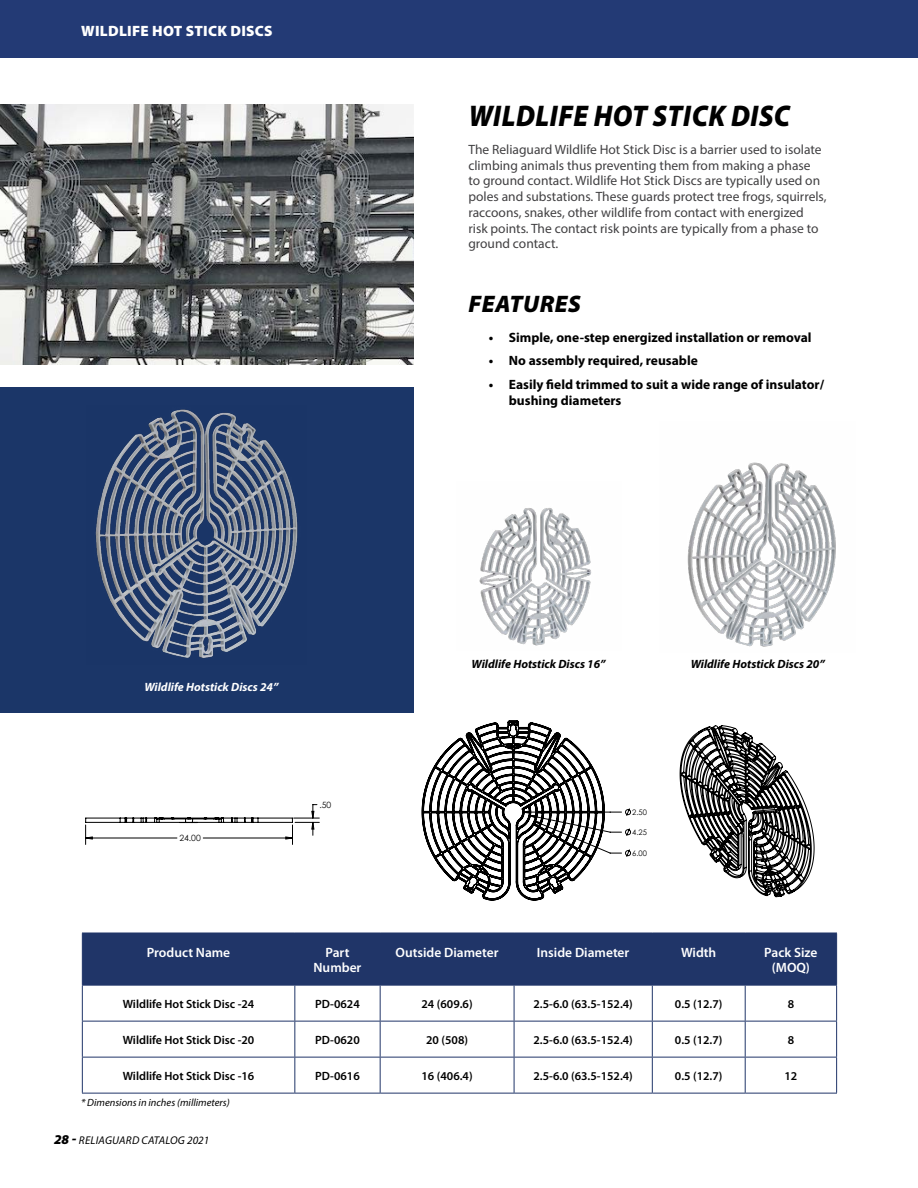
<style>
.page{position:relative;width:918px;height:1188px;background:#fff}
.page>*{position:absolute;margin:0;border:0;box-sizing:border-box;transform-origin:0 0}
.t1{font:italic 900 30px "Myriad Pro";letter-spacing:.02em;color:#000;scale:.91 1}
.t2{font:italic 900 24px "Myriad Pro";letter-spacing:.02em;color:#000}
.t3{font:900 15px "Myriad Pro";letter-spacing:.02em;color:#fff}
.t4{font:13.5px/15.8px "Myriad Pro";color:#414042}
.t5{font:700 13.5px/16.5px "Myriad Pro";color:#000}
.t6{font:600 13.5px/15px "Myriad Pro";color:#fff;text-align:center}
.t7{font:600 12px "Myriad Pro";color:#000}
.t8{font:italic 700 12px "Myriad Pro";color:#000}
.t9{font:italic 700 12px "Myriad Pro";color:#fff}
.t10{font:italic 11.25px "Myriad Pro";letter-spacing:.02em;color:#000}
.t11{font:italic 10.5px "Myriad Pro";color:#000}
.t12{font:8.55px "Century Gothic";color:#000}
.t13{font:7.65px "Century Gothic";color:#000}
.t14{font:3.15px "Century Gothic";color:#000}
.t15{font:3px "Century Gothic";color:#000}
.s1{font-weight:900;font-size:13.5px}
</style>
<div class="page">
<div style="left:0;top:388px;width:413px;height:325px;background:#1b3668"></div>
<div style="left:83px;top:934px;width:753px;height:51px;background:#203568"></div>
<hr style="left:82px;top:933px;width:213px;height:1px;background:#203568">
<hr style="left:82px;top:933px;width:1px;height:52px;background:#203568">
<hr style="left:82px;top:985px;width:213px;height:1px;background:#203568">
<hr style="left:82px;top:986px;width:1px;height:35px;background:#203568">
<hr style="left:82px;top:1021px;width:213px;height:1px;background:#203568">
<hr style="left:82px;top:1022px;width:1px;height:35px;background:#203568">
<hr style="left:82px;top:1057px;width:213px;height:1px;background:#203568">
<hr style="left:82px;top:1058px;width:1px;height:35px;background:#203568">
<hr style="left:82px;top:1093px;width:213px;height:1px;background:#203568">
<hr style="left:295px;top:933px;width:85px;height:1px;background:#203568">
<hr style="left:294px;top:933px;width:1px;height:52px;background:#203568">
<hr style="left:295px;top:985px;width:85px;height:1px;background:#203568">
<hr style="left:294px;top:986px;width:1px;height:35px;background:#203568">
<hr style="left:295px;top:1021px;width:85px;height:1px;background:#203568">
<hr style="left:294px;top:1022px;width:1px;height:35px;background:#203568">
<hr style="left:295px;top:1057px;width:85px;height:1px;background:#203568">
<hr style="left:294px;top:1058px;width:1px;height:35px;background:#203568">
<hr style="left:295px;top:1093px;width:85px;height:1px;background:#203568">
<hr style="left:380px;top:933px;width:134px;height:1px;background:#203568">
<hr style="left:380px;top:933px;width:1px;height:52px;background:#203568">
<hr style="left:380px;top:985px;width:134px;height:1px;background:#203568">
<hr style="left:380px;top:986px;width:1px;height:35px;background:#203568">
<hr style="left:380px;top:1021px;width:134px;height:1px;background:#203568">
<hr style="left:380px;top:1022px;width:1px;height:35px;background:#203568">
<hr style="left:380px;top:1057px;width:134px;height:1px;background:#203568">
<hr style="left:380px;top:1058px;width:1px;height:35px;background:#203568">
<hr style="left:380px;top:1093px;width:134px;height:1px;background:#203568">
<hr style="left:514px;top:933px;width:138px;height:1px;background:#203568">
<hr style="left:514px;top:933px;width:1px;height:52px;background:#203568">
<hr style="left:514px;top:985px;width:138px;height:1px;background:#203568">
<hr style="left:514px;top:986px;width:1px;height:35px;background:#203568">
<hr style="left:514px;top:1021px;width:138px;height:1px;background:#203568">
<hr style="left:514px;top:1022px;width:1px;height:35px;background:#203568">
<hr style="left:514px;top:1057px;width:138px;height:1px;background:#203568">
<hr style="left:514px;top:1058px;width:1px;height:35px;background:#203568">
<hr style="left:514px;top:1093px;width:138px;height:1px;background:#203568">
<hr style="left:652px;top:933px;width:93px;height:1px;background:#203568">
<hr style="left:652px;top:933px;width:1px;height:52px;background:#203568">
<hr style="left:745px;top:933px;width:92px;height:1px;background:#203568">
<hr style="left:652px;top:985px;width:93px;height:1px;background:#203568">
<hr style="left:652px;top:986px;width:1px;height:35px;background:#203568">
<hr style="left:745px;top:985px;width:92px;height:1px;background:#203568">
<hr style="left:652px;top:1021px;width:93px;height:1px;background:#203568">
<hr style="left:652px;top:1022px;width:1px;height:35px;background:#203568">
<hr style="left:745px;top:1021px;width:92px;height:1px;background:#203568">
<hr style="left:652px;top:1057px;width:93px;height:1px;background:#203568">
<hr style="left:652px;top:1058px;width:1px;height:35px;background:#203568">
<hr style="left:745px;top:1057px;width:92px;height:1px;background:#203568">
<hr style="left:652px;top:1093px;width:93px;height:1px;background:#203568">
<hr style="left:745px;top:1093px;width:92px;height:1px;background:#203568">
<hr style="left:745px;top:933px;width:1px;height:52px;background:#203568">
<hr style="left:836px;top:933px;width:1px;height:52px;background:#203568">
<hr style="left:745px;top:986px;width:1px;height:35px;background:#203568">
<hr style="left:836px;top:986px;width:1px;height:35px;background:#203568">
<hr style="left:745px;top:1022px;width:1px;height:35px;background:#203568">
<hr style="left:836px;top:1022px;width:1px;height:35px;background:#203568">
<hr style="left:745px;top:1058px;width:1px;height:35px;background:#203568">
<hr style="left:836px;top:1058px;width:1px;height:35px;background:#203568">
<hr style="left:409px;top:1040px;width:249px;height:1px;background:#c0c0c0">
<hr style="left:409px;top:713px;width:249px;height:1px;background:#c0c0c0">
<hr style="left:688px;top:713px;width:1px;height:197px;background:#c0c0c0">
<hr style="left:409px;top:713px;width:1px;height:197px;background:#c0c0c0">
<svg style="left:422px;top:720px;width:209px;height:181px"></svg>
<hr style="left:672px;top:1187px;width:165px;height:1px;background:#c0c0c0">
<hr style="left:672px;top:718px;width:165px;height:1px;background:#c0c0c0">
<hr style="left:845px;top:718px;width:1px;height:187px;background:#c0c0c0">
<hr style="left:672px;top:718px;width:1px;height:187px;background:#c0c0c0">
<svg style="left:679px;top:725px;width:136px;height:173px"></svg>
<hr style="left:78px;top:873px;width:263px;height:1px;background:#c0c0c0">
<hr style="left:219px;top:900px;width:122px;height:1px;background:#c0c0c0">
<hr style="left:78px;top:910px;width:263px;height:1px;background:#c0c0c0">
<hr style="left:219px;top:883px;width:122px;height:1px;background:#c0c0c0">
<hr style="left:78px;top:909px;width:263px;height:1px;background:#c0c0c0">
<hr style="left:78px;top:801px;width:263px;height:1px;background:#c0c0c0">
<hr style="left:388px;top:801px;width:1px;height:52px;background:#c0c0c0">
<hr style="left:78px;top:801px;width:1px;height:52px;background:#c0c0c0">
<svg style="left:85px;top:801px;width:235px;height:44px"></svg>
<img style="left:479px;top:508px;width:113px;height:138px">
<img style="left:687px;top:462px;width:149px;height:185px">
<img style="left:95px;top:409px;width:203px;height:249px">
<img style="left:0;top:105px;width:413px;height:259px">
<div style="left:0;top:0;width:918px;height:58px;background:#233a75"></div>
<p class="t3" style="left:81px;top:23px;width:193px">WILDLIFE HOT STICK DISCS</p>
<p class="t9" style="left:144px;top:679px;width:135px">Wildlife Hotstick Discs 2 4”</p>
<p class="t12" style="left:179px;top:832px;width:23px">24.00</p>
<p class="t12" style="left:319px;top:799px;width:13px">.50</p>
<h1 class="t1" style="left:469px;top:96px;width:355px">WILDLIFE HOT STICK DISC</h1>
<p class="t4" style="left:468px;top:141px;width:360px">The Reliaguard Wildlife Hot Stick Disc is a barrier used to isolate climbing animals thus preventing them from making a phase<br>to ground contact. Wildlife Hot Stick Discs are typically used on poles and substations. These guards protect tree frogs, squirrels, raccoons, snakes, other wildlife from contact with energized<br>risk points. The contact risk points are typically from a phase to ground contact.</p>
<h2 class="t2" style="left:469px;top:288px;width:114px">FEATURES</h2>
<p class="t5" style="left:489px;top:329px;width:325px">• Simple, one-step energized installation or removal</p>
<p class="t5" style="left:489px;top:352px;width:211px">• No assembly required, reusable</p>
<p class="t5" style="left:509px;top:375px;width:317px;text-indent:-20px">• Easily field trimmed to suit a wide range of insulator/ bushing diameters</p>
<p class="t8" style="left:472px;top:656px;width:135px">Wildlife Hotstick Discs 16”</p>
<p class="t8" style="left:691px;top:656px;width:135px">Wildlife Hotstick Discs 2 0”</p>
<p class="t13" style="left:632px;top:807px;width:16px">2.50</p>
<p class="t13" style="left:632px;top:827px;width:16px">4.25</p>
<p class="t13" style="left:632px;top:848px;width:16px">6.00</p>
<p class="t6" style="left:147px;top:944px;width:85px">Product Name</p>
<p class="t6" style="left:314px;top:944px;width:49px">Part<br>Number</p>
<p class="t6" style="left:396px;top:944px;width:105px">Outside Diameter</p>
<p class="t6" style="left:537px;top:944px;width:94px">Inside Diameter</p>
<p class="t6" style="left:681px;top:944px;width:37px">Width</p>
<p class="t6" style="left:764px;top:944px;width:55px">Pack Size (MOQ)</p>
<p class="t7" style="left:123px;top:996px;width:133px">Wildlife Hot Stick Disc -24</p>
<p class="t7" style="left:315px;top:996px;width:46px">PD-0624</p>
<p class="t7" style="left:422px;top:996px;width:53px">24 (609.6)</p>
<p class="t7" style="left:534px;top:996px;width:101px">2.5-6.0 (63.5-152.4)</p>
<p class="t7" style="left:675px;top:996px;width:49px">0.5 (12.7)</p>
<p class="t7" style="left:788px;top:996px;width:8px">8</p>
<p class="t7" style="left:123px;top:1032px;width:133px">Wildlife Hot Stick Disc -20</p>
<p class="t7" style="left:315px;top:1032px;width:46px">PD-0620</p>
<p class="t7" style="left:426px;top:1032px;width:43px">20 (508)</p>
<p class="t7" style="left:534px;top:1032px;width:101px">2.5-6.0 (63.5-152.4)</p>
<p class="t7" style="left:675px;top:1032px;width:49px">0.5 (12.7)</p>
<p class="t7" style="left:788px;top:1032px;width:8px">8</p>
<p class="t7" style="left:123px;top:1068px;width:133px">Wildlife Hot Stick Disc -16</p>
<p class="t7" style="left:315px;top:1068px;width:46px">PD-0616</p>
<p class="t7" style="left:422px;top:1068px;width:53px">16 (406.4)</p>
<p class="t7" style="left:534px;top:1068px;width:101px">2.5-6.0 (63.5-152.4)</p>
<p class="t7" style="left:675px;top:1068px;width:49px">0.5 (12.7)</p>
<p class="t7" style="left:784px;top:1068px;width:14px">12</p>
<p class="t14" style="left:541px;top:1036px;width:16px">SCALE:1:6</p>
<p class="t15" style="left:560px;top:1036px;width:24px">DATE: 2/7/2018</p>
<p class="t15" style="left:587px;top:1036px;width:16px">MATERIAL:</p>
<p class="t15" style="left:610px;top:1036px;width:20px">RELIATANIUM</p>
<p class="t11" style="left:81px;top:1096px;width:150px">* Dimensions in inches (millimeters)</p>
<p class="t10" style="left:54px;top:1133px;width:157px"><span class="s1">28 -</span> RELIAGUARD CATALOG 202 1</p>
</div>
